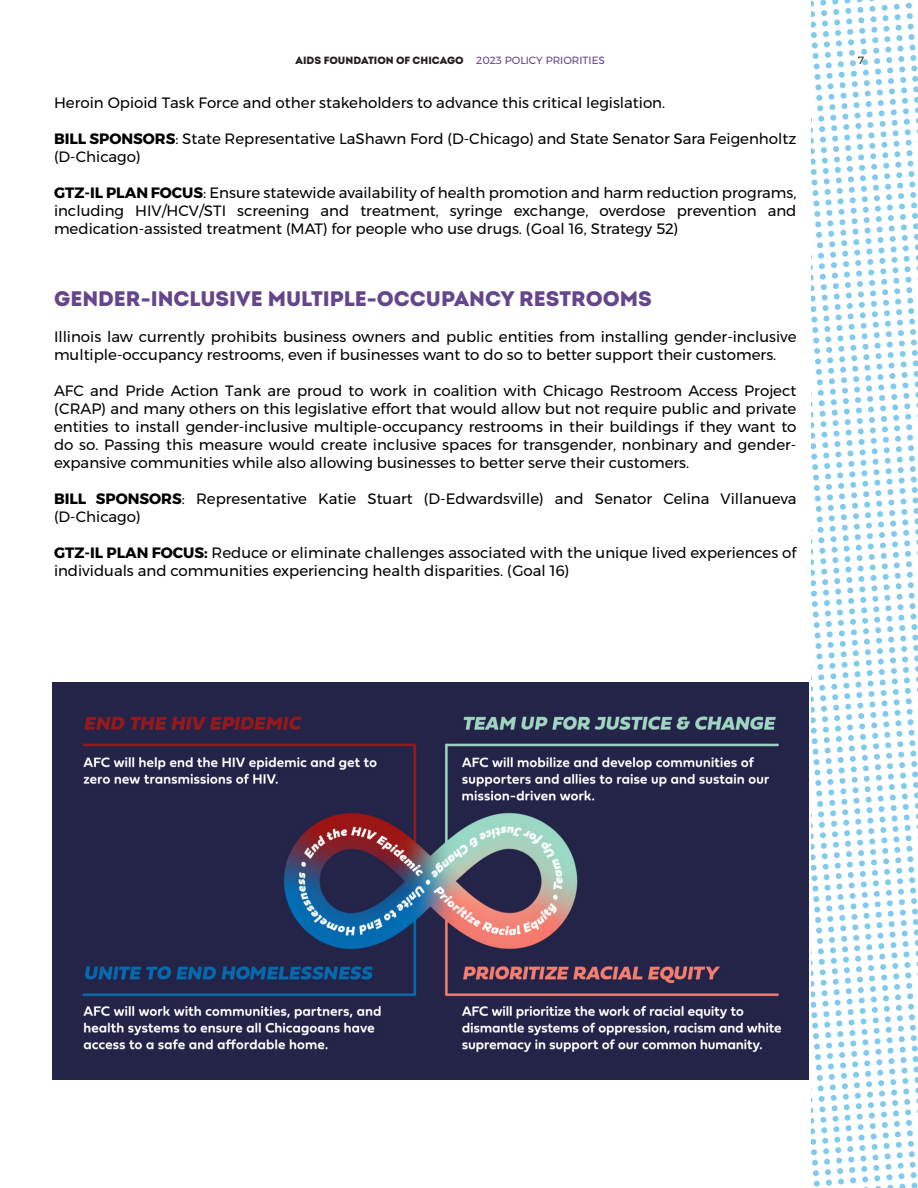
<style>
.page{position:relative;width:918px;height:1188px;background:#fff}
.page>*{position:absolute;margin:0;border:0;box-sizing:border-box;transform-origin:0 0}
.Body_Text{font:900 21px "Intro";color:#65458b}
.Body_Text-2{font:15px/18px "Montserrat";color:#000}
.t1{font:900 10.5px "Intro";color:#231f20}
.t2{font:10.5px "Montserrat";color:#231f20}
.s1{font-family:"Montserrat";font-weight:400;color:#65438b}
.s2{font-weight:700}
</style>
<div class="page">
<svg style="left:812px;top:0;width:106px;height:1188px"></svg>
<img style="left:52px;top:682px;width:756px;height:397px">
<p class="t1" style="left:296px;top:54px;width:311px">AIDS FOUNDATION OF CHICAGO <span class="s1">2023 POLICY PRIORITIES</span></p>
<p class="t2" style="left:858px;top:52px;width:7px">7</p>
<p class="Body_Text-2" style="left:54px;top:94px;width:613px">Heroin Opioid Task Force and other stakeholders to advance this critical legislation.</p>
<p class="Body_Text-2" style="left:54px;top:130px;width:744px"><span class="s2">BILL SPONSORS</span>: State Representative LaShawn Ford (D-Chicago) and State Senator Sara Feigenholtz (D-Chicago)</p>
<p class="Body_Text-2" style="left:54px;top:184px;width:744px;text-align:justify"><span class="s2">GTZ-IL PLAN FOCUS</span>: Ensure statewide availability of health promotion and harm reduction programs, including HIV/HCV/STI screening and treatment, syringe exchange, overdose prevention and medication-assisted treatment (MAT) for people who use drugs. (Goal 16, Strategy 52)</p>
<p class="Body_Text" style="left:54px;top:285px;width:599px">GENDER-INCLUSIVE MULTIPLE-OCCUPANCY RESTROOMS</p>
<p class="Body_Text-2" style="left:54px;top:328px;width:744px">Illinois law currently prohibits business owners and public entities from installing gender-inclusive multiple-occupancy restrooms, even if businesses want to do so to better support their customers.</p>
<p class="Body_Text-2" style="left:54px;top:382px;width:744px;text-align:justify">AFC and Pride Action Tank are proud to work in coalition with Chicago Restroom Access Project (CRAP) and many others on this legislative effort that would allow but not require public and private entities to install gender-inclusive multiple-occupancy restrooms in their buildings if they want to do so. Passing this measure would create inclusive spaces for transgender, nonbinary and gender&shy;expansive communities while also allowing businesses to better serve their customers.</p>
<p class="Body_Text-2" style="left:54px;top:490px;width:744px"><span class="s2">BILL SPONSORS</span>: Representative Katie Stuart (D-Edwardsville) and Senator Celina Villanueva (D-Chicago)</p>
<p class="Body_Text-2" style="left:54px;top:544px;width:744px"><span class="s2">GTZ-IL PLAN FOCUS:</span> Reduce or eliminate challenges associated with the unique lived experiences of individuals and communities experiencing health disparities. (Goal 16)</p>
</div>
